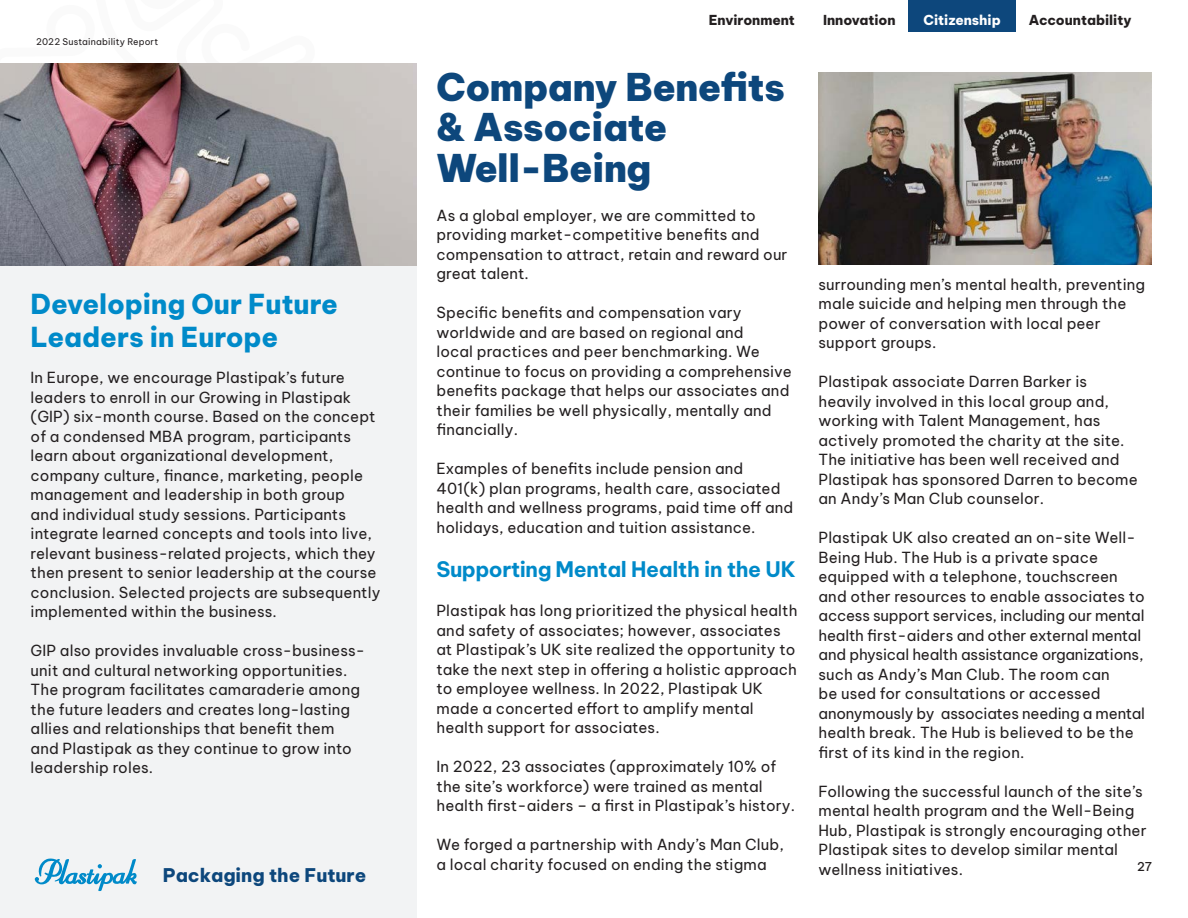
<style>
.page{position:relative;width:1188px;height:918px;background:#fff}
.page>*{position:absolute;margin:0;border:0;box-sizing:border-box;transform-origin:0 0}
.Body{font:900 37.5px/40.5px "Be Vietnam Pro";letter-spacing:-.01em;color:#0d477c}
.t1{font:800 27px/32.4px "Be Vietnam Pro";color:#008ac9}
.t2{font:700 21px "Be Vietnam Pro";letter-spacing:-.02em;color:#008ac9}
.t3{font:800 18.45px "Be Vietnam Pro";color:#0d477c}
.Bold_Word{font:15px/19.5px "Be Vietnam Pro";letter-spacing:.01em;color:#231f20}
.Top_Header{font:800 13.5px "Be Vietnam Pro";letter-spacing:-.005em;color:#231f20}
.Top_Header-2{font:800 13.5px "Be Vietnam Pro";color:#fff}
.t4{font:500 12px "Be Vietnam Pro";color:#231f20}
.Body-2{font:9px "Be Vietnam Pro";letter-spacing:.02em;color:#231f20}
</style>
<div class="page">
<div style="left:909px;top:0;width:107px;height:32px;background:#0d477c"></div>
<div style="left:0;top:63px;width:416px;height:855px;background:#f2f3f4"></div>
<img style="left:0;top:63px;width:416px;height:203px">
<svg style="left:35px;top:858px;width:102px;height:33px"></svg>
<img style="left:819px;top:72px;width:333px;height:193px">
<p class="Body-2" style="left:36px;top:34px;width:124px">2022 Sustainability Report</p>
<h3 class="t1" style="left:31px;top:285px;width:309px">Developing Our Future<br>Leaders in Europe</h3>
<p class="Bold_Word" style="left:31px;top:366px;width:351px">In Europe, we encourage Plastipak’s future leaders to enroll in our Growing in Plastipak (GIP) six-month course. Based on the concept of a condensed MBA program, participants learn about organizational development, company culture, finance, marketing, people management and leadership in both group<br>and individual study sessions. Participants integrate learned concepts and tools into live, relevant business-related projects, which they then present to senior leadership at the course conclusion. Selected projects are subsequently implemented within the business.</p>
<p class="Bold_Word" style="left:31px;top:639px;width:336px">GIP also provides invaluable cross-business&shy;unit and cultural networking opportunities.<br>The program facilitates camaraderie among the future leaders and creates long-lasting allies and relationships that benefit them and Plastipak as they continue to grow into leadership roles.</p>
<p class="t3" style="left:163px;top:859px;width:205px">Packaging the Future</p>
<p class="Top_Header" style="left:709px;top:9px;width:88px">Environment</p>
<p class="Top_Header" style="left:823px;top:9px;width:74px">Innovation</p>
<p class="Top_Header-2" style="left:924px;top:9px;width:79px">Citizenship</p>
<p class="Top_Header" style="left:1029px;top:9px;width:104px">Accountability</p>
<p class="Body" style="left:436px;top:62px;width:350px">Company Benefits &amp; Associate<br>Well-Being</p>
<p class="Bold_Word" style="left:436px;top:204px;width:353px">As a global employer, we are committed to providing market-competitive benefits and compensation to attract, retain and reward our great talent.</p>
<p class="Bold_Word" style="left:436px;top:301px;width:357px">Specific benefits and compensation vary worldwide and are based on regional and<br>local practices and peer benchmarking. We continue to focus on providing a comprehensive benefits package that helps our associates and their families be well physically, mentally and financially.</p>
<p class="Bold_Word" style="left:436px;top:457px;width:358px">Examples of benefits include pension and 401(k) plan programs, health care, associated health and wellness programs, paid time off and holidays, education and tuition assistance.</p>
<h3 class="t2" style="left:436px;top:552px;width:361px">Supporting Mental Health in the UK</h3>
<p class="Bold_Word" style="left:436px;top:599px;width:363px">Plastipak has long prioritized the physical health and safety of associates; however, associates at Plastipak’s UK site realized the opportunity to take the next step in offering a holistic approach to employee wellness. In 2022, Plastipak UK made a concerted effort to amplify mental health support for associates.</p>
<p class="Bold_Word" style="left:436px;top:755px;width:360px">In 2022, 23 associates (approximately 10% of the site’s workforce) were trained as mental health first-aiders – a first in Plastipak’s history.</p>
<p class="Bold_Word" style="left:436px;top:833px;width:349px">We forged a partnership with Andy’s Man Club, a local charity focused on ending the stigma</p>
<p class="Bold_Word" style="left:819px;top:273px;width:328px">surrounding men’s mental health, preventing male suicide and helping men through the power of conversation with local peer support groups.</p>
<p class="Bold_Word" style="left:819px;top:370px;width:321px">Plastipak associate Darren Barker is heavily involved in this local group and, working with Talent Management, has actively promoted the charity at the site.<br>The initiative has been well received and Plastipak has sponsored Darren to become an Andy’s Man Club counselor.</p>
<p class="Bold_Word" style="left:819px;top:526px;width:328px">Plastipak UK also created an on-site Well-Being Hub. The Hub is a private space equipped with a telephone, touchscreen and other resources to enable associates to access support services, including our mental health first-aiders and other external mental and physical health assistance organizations, such as Andy’s Man Club. The room can<br>be used for consultations or accessed anonymously by associates needing a mental health break. The Hub is believed to be the first of its kind in the region.</p>
<p class="Bold_Word" style="left:819px;top:780px;width:330px">Following the successful launch of the site’s mental health program and the Well-Being Hub, Plastipak is strongly encouraging other Plastipak sites to develop similar mental wellness initiatives.</p>
<p class="t4" style="left:1137px;top:856px;width:16px">27</p>
</div>
